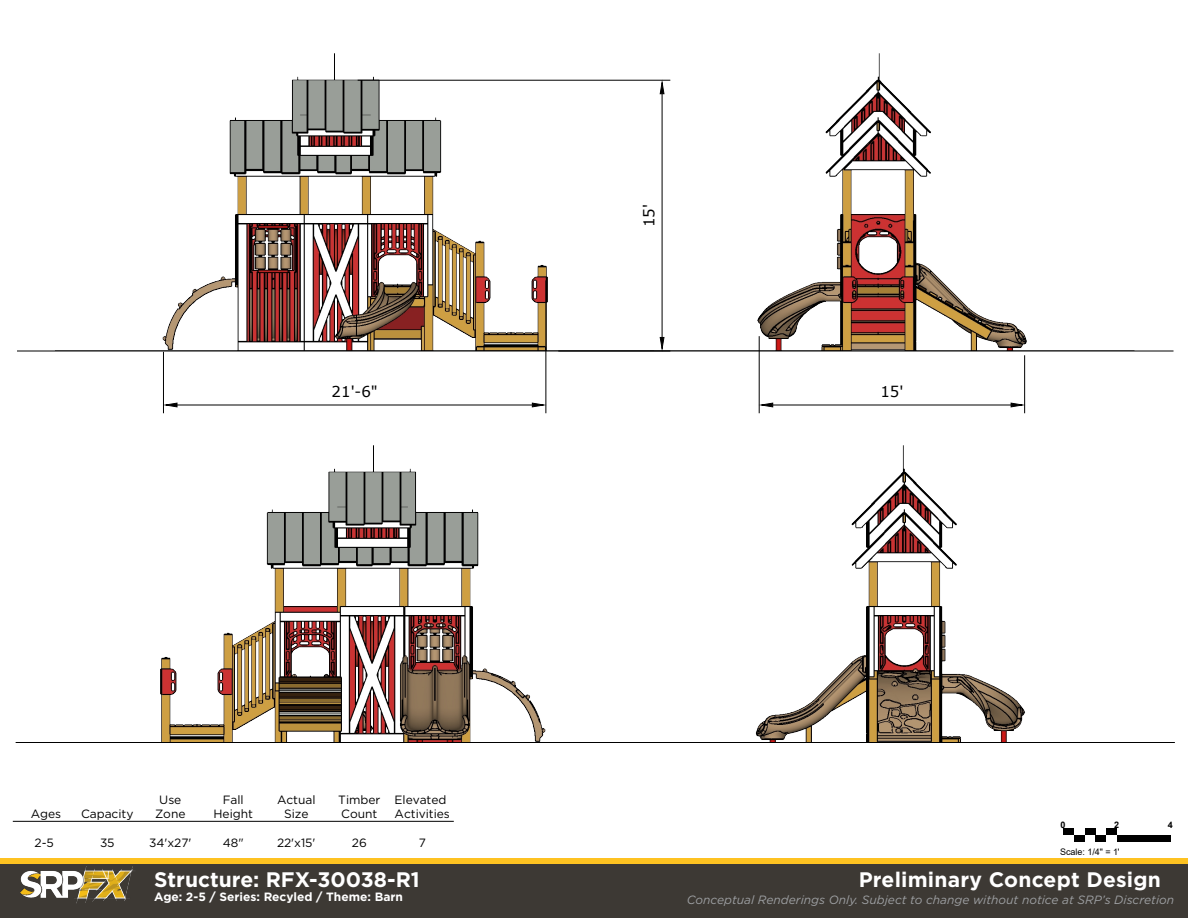
<style>
.page{position:relative;width:1188px;height:918px;background:#fff}
.page>*{position:absolute;margin:0;border:0;box-sizing:border-box;transform-origin:0 0}
.t1{font:700 21px "Gotham";letter-spacing:.005em;color:#fff}
.t2{font:15px "Verdana";color:#000}
.t3{font:12px/14.4px "Gotham";letter-spacing:-.005em;color:#000;text-align:center}
.t4{font:italic 12px "Gotham";color:#9d9fa2}
.t5{font:700 12px "Gotham";color:#fff}
.t6{font:9px "Arial";letter-spacing:-.005em;color:#000}
.t7{font:700 9px "Arial";color:#000}
</style>
<div class="page">
<div style="left:0;top:858px;width:1188px;height:6px;background:#fec221"></div>
<div style="left:0;top:864px;width:1188px;height:54px;background:#3d3934"></div>
<img style="left:20px;top:866px;width:113px;height:37px">
<hr style="left:13px;top:821px;width:441px;height:1px;background:#000">
<div style="left:1063px;top:829px;width:11px;height:6px;background:#000"></div>
<div style="left:1074px;top:835px;width:11px;height:7px;background:#000"></div>
<div style="left:1085px;top:829px;width:11px;height:6px;background:#000"></div>
<div style="left:1096px;top:835px;width:10px;height:7px;background:#000"></div>
<div style="left:1106px;top:829px;width:11px;height:6px;background:#000"></div>
<div style="left:1117px;top:835px;width:54px;height:7px;background:#000"></div>
<img style="left:229px;top:53px;width:188px;height:196px">
<img style="left:17px;top:249px;width:398px;height:493px">
<img style="left:417px;top:53px;width:514px;height:196px">
<img style="left:415px;top:249px;width:759px;height:493px">
<hr style="left:17px;top:351px;width:1157px;height:1px;background:#000">
<hr style="left:16px;top:742px;width:1159px;height:1px;background:#000">
<hr style="left:358px;top:80px;width:304px;height:1px;background:#000">
<hr style="left:662px;top:94px;width:1px;height:243px;background:#000">
<svg style="left:659px;top:80px;width:11px;height:14px"></svg>
<svg style="left:659px;top:337px;width:11px;height:15px"></svg>
<hr style="left:546px;top:280px;width:1px;height:125px;background:#000">
<hr style="left:163px;top:352px;width:1px;height:53px;background:#000">
<hr style="left:177px;top:405px;width:355px;height:1px;background:#000">
<svg style="left:532px;top:402px;width:15px;height:11px"></svg>
<svg style="left:163px;top:402px;width:15px;height:11px"></svg>
<hr style="left:759px;top:336px;width:1px;height:69px;background:#000">
<hr style="left:1024px;top:355px;width:1px;height:50px;background:#000">
<hr style="left:773px;top:405px;width:238px;height:1px;background:#000">
<svg style="left:759px;top:402px;width:14px;height:11px"></svg>
<svg style="left:1010px;top:402px;width:15px;height:11px"></svg>
<p class="t2" style="left:639px;top:227px;width:25px;rotate:-90deg">15'</p>
<p class="t2" style="left:332px;top:382px;width:48px">21'-6"</p>
<p class="t2" style="left:880px;top:382px;width:25px">15'</p>
<p class="t3" style="left:31px;top:807px;width:32px">Ages</p>
<p class="t3" style="left:81px;top:807px;width:54px">Capacity</p>
<p class="t3" style="left:155px;top:792px;width:32px">Use<br>Zone</p>
<p class="t3" style="left:214px;top:792px;width:41px">Fall<br>Height</p>
<p class="t3" style="left:277px;top:792px;width:40px">Actual<br>Size</p>
<p class="t3" style="left:338px;top:792px;width:44px;text-align:left">Timber<br>Count</p>
<p class="t3" style="left:395px;top:792px;width:57px;text-align:left">Elevated<br>Activities</p>
<p class="t3" style="left:35px;top:835px;width:21px">2-5</p>
<p class="t3" style="left:100px;top:835px;width:16px">35</p>
<p class="t3" style="left:149px;top:835px;width:44px">34'x27'</p>
<p class="t3" style="left:223px;top:835px;width:22px">48"</p>
<p class="t3" style="left:277px;top:835px;width:40px">22'x15'</p>
<p class="t3" style="left:352px;top:835px;width:16px">26</p>
<p class="t3" style="left:419px;top:835px;width:9px">7</p>
<p class="t7" style="left:1061px;top:818px;width:7px">0</p>
<p class="t7" style="left:1114px;top:818px;width:7px">2</p>
<p class="t7" style="left:1168px;top:818px;width:7px">4</p>
<p class="t6" style="left:1060px;top:846px;width:61px">Scale: 1/4" = 1'</p>
<p class="t1" style="left:154px;top:865px;width:267px">Structure: RFX-30038-R1</p>
<p class="t5" style="left:154px;top:889px;width:250px">Age: 2-5 / Series: Recyled / Theme: Barn</p>
<p class="t1" style="left:859px;top:865px;width:304px">Preliminary Concept Design</p>
<p class="t4" style="left:687px;top:892px;width:489px">Conceptual Renderings Only. Subject to change without notice at SRP’s Discretion</p>
</div>
